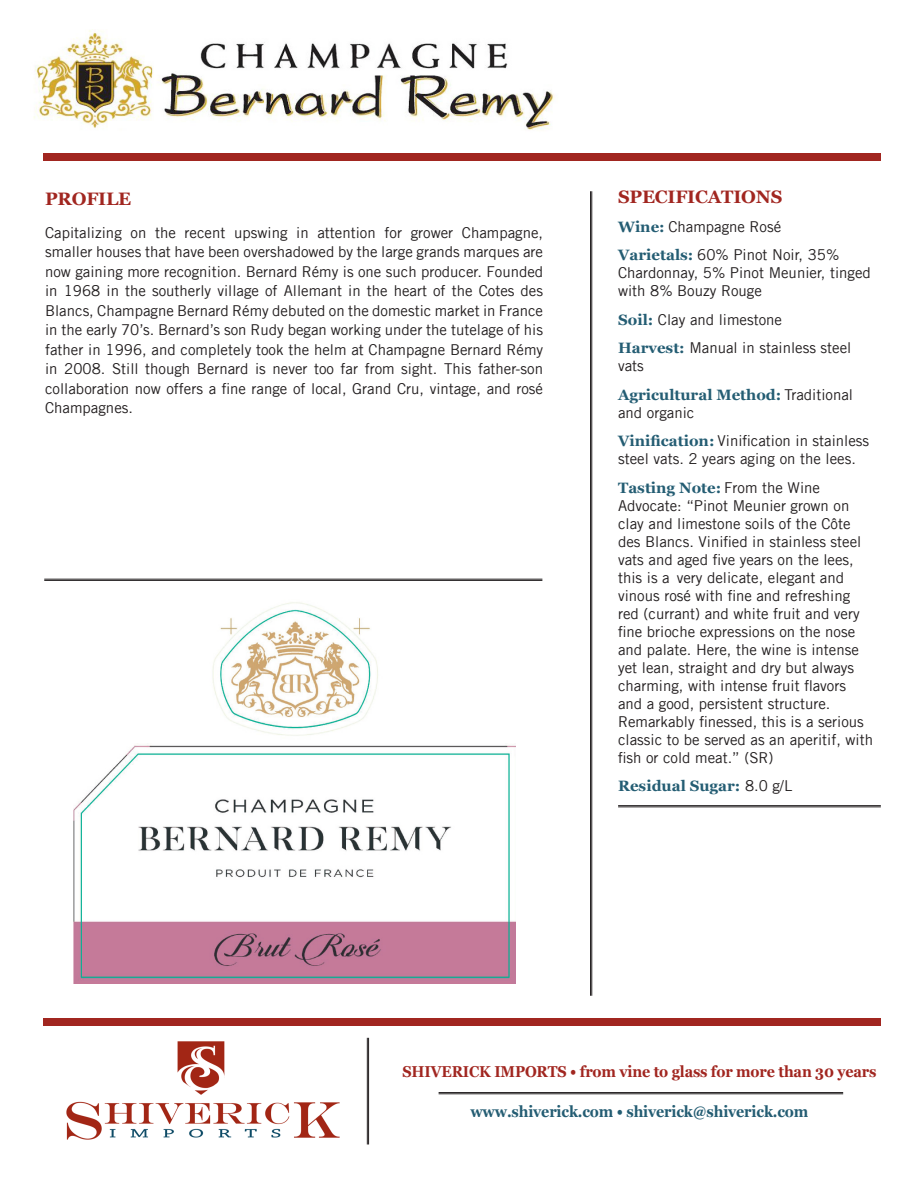
<style>
.page{position:relative;width:918px;height:1188px;background:#fff}
.page>*{position:absolute;margin:0;border:0;box-sizing:border-box;transform-origin:0 0}
.t1{font:700 18px "Georgia";letter-spacing:-.01em;color:#a12620}
.Address{font:700 15.75px "Georgia";letter-spacing:-.01em;color:#a12620;scale:.91 1}
.Address-2{font:700 15.75px "Georgia";letter-spacing:-.01em;color:#245d73;scale:.91 1}
.t2{font:15px/18px "Trade Gothic LT";color:#231f20}
.t3{font:700 15px "Georgia";color:#245d73}
.s1{font-family:"Georgia";font-weight:700;color:#245d73}
.s2{font-family:"Trade Gothic LT";font-weight:400;color:#231f20}
</style>
<div class="page">
<img style="left:34px;top:29px;width:520px;height:101px">
<img style="left:73px;top:602px;width:442px;height:381px">
<hr style="left:618px;top:805px;width:263px;height:1px;background:#231f20">
<hr style="left:618px;top:807px;width:263px;height:1px;background:#231f20">
<hr style="left:439px;top:1092px;width:404px;height:1px;background:#231f20">
<hr style="left:439px;top:1094px;width:404px;height:1px;background:#231f20">
<div style="left:44px;top:153px;width:837px;height:7px;background:#a12620"></div>
<hr style="left:44px;top:579px;width:498px;height:1px;background:#231f20">
<hr style="left:44px;top:580px;width:498px;height:1px;background:#231f20">
<div style="left:44px;top:1018px;width:837px;height:7px;background:#a12620"></div>
<img style="left:66px;top:1041px;width:274px;height:99px">
<hr style="left:590px;top:191px;width:1px;height:805px;background:#231f20">
<hr style="left:592px;top:191px;width:1px;height:805px;background:#231f20">
<hr style="left:367px;top:1038px;width:1px;height:106px;background:#231f20">
<hr style="left:368px;top:1038px;width:1px;height:106px;background:#231f20">
<p class="t1" style="left:45px;top:185px;width:88px">PROFILE</p>
<p class="t2" style="left:45px;top:223px;width:500px;line-height:19.5px;text-align:justify">Capitalizing on the recent upswing in attention for grower Champagne, smaller houses that have been overshadowed by the large grands marques are now gaining more recognition. Bernard Rémy is one such producer. Founded in 1968 in the southerly village of Allemant in the heart of the Cotes des Blancs, Champagne Bernard Rémy debuted on the domestic market in France in the early 70’s. Bernard’s son Rudy began working under the tutelage of his father in 1996, and completely took the helm at Champagne Bernard Rémy in 2008. Still though Bernard is never too far from sight. This father-son collaboration now offers a fine range of local, Grand Cru, vintage, and rosé Champagnes.</p>
<p class="t1" style="left:618px;top:184px;width:166px">SPECIFICATIONS</p>
<p class="t2" style="left:618px;top:217px;width:165px"><span class="s1">Wine:</span> Champagne Rosé</p>
<p class="t2" style="left:618px;top:246px;width:254px"><span class="s1">Varietals:</span> 60% Pinot Noir, 35%<br>Chardonnay, 5% Pinot Meunier, tinged with 8% Bouzy Rouge</p>
<p class="t2" style="left:618px;top:310px;width:165px"><span class="s1">Soil:</span> Clay and limestone</p>
<p class="t2" style="left:618px;top:339px;width:235px"><span class="s1">Harvest:</span> Manual in stainless steel vats</p>
<p class="t2" style="left:618px;top:385px;width:237px"><span class="s1">Agricultural Method:</span> Traditional and organic</p>
<p class="t2" style="left:618px;top:432px;width:253px"><span class="s1">Vinification:</span> Vinification in stainless steel vats. 2 years aging on the lees.</p>
<p class="t2" style="left:618px;top:478px;width:256px"><span class="s1">Tasting Note:</span> From the Wine Advocate: “Pinot Meunier grown on clay and limestone soils of the Côte des Blancs. Vinified in stainless steel vats and aged five years on the lees, this is a very delicate, elegant and vinous rosé with fine and refreshing red (currant) and white fruit and very fine brioche expressions on the nose and palate. Here, the wine is intense yet lean, straight and dry but always charming, with intense fruit flavors and a good, persistent structure.<br>Remarkably finessed, this is a serious classic to be served as an aperitif, with fish or cold meat.” (SR)</p>
<p class="t3" style="left:618px;top:775px;width:176px">Residual Sugar: <span class="s2">8.0 g/L</span></p>
<p class="Address" style="left:402px;top:1060px;width:523px">SHIVERICK IMPORTS • from vine to glass for more than 30 years</p>
<p class="Address-2" style="left:470px;top:1100px;width:373px">www.shiverick.com • shiverick@shiverick.com</p>
</div>
